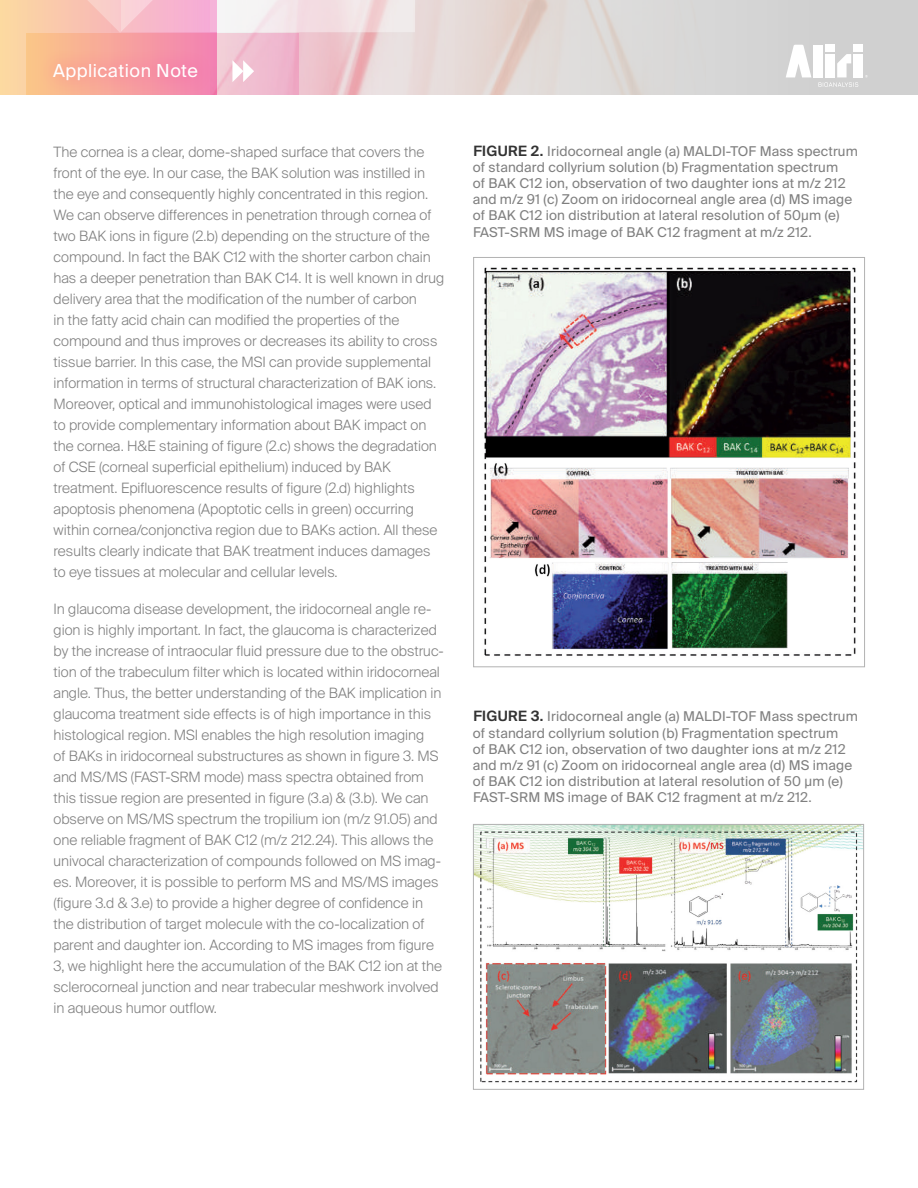
<style>
.page{position:relative;width:918px;height:1188px;background:#fff}
.page>*{position:absolute;margin:0;border:0;box-sizing:border-box;transform-origin:0 0}
.t1{font:18px "Suisse Intl";letter-spacing:.025em;color:#fff}
.t2{font:300 14.25px/21px "Suisse Intl";color:#7f7f7f}
.t3{font:13.5px/16.2px "Suisse Intl";letter-spacing:.01em;color:#7f7f7f}
.s1{font-weight:600;font-size:14.25px;color:#333}
</style>
<div class="page">
<img style="left:230px;top:0;width:688px;height:95px">
<div style="left:0;top:0;width:216px;height:95px;background:#fcd6a3"></div>
<svg style="left:26px;top:33px;width:272px;height:62px"></svg>
<svg style="left:230px;top:0;width:185px;height:32px;fill:#f3e6e9"></svg>
<svg style="left:44px;top:0;width:186px;height:33px"></svg>
<div style="left:854px;top:54px;width:9px;height:23px;background:#fff"></div>
<svg style="left:786px;top:45px;width:25px;height:32px"></svg>
<div style="left:814px;top:45px;width:9px;height:32px;background:#fff"></div>
<svg style="left:818px;top:54px;width:40px;height:33px"></svg>
<div style="left:825px;top:45px;width:10px;height:7px;background:#fff"></div>
<div style="left:854px;top:45px;width:9px;height:7px;background:#fff"></div>
<div style="left:37px;top:47px;width:177px;height:49px;background:#ff008c;opacity:.38"></div>
<svg style="left:232px;top:60px;width:22px;height:22px"></svg>
<img style="left:484px;top:267px;width:372px;height:389px">
<img style="left:475px;top:826px;width:387px;height:257px">
<div style="left:473px;top:824px;width:391px;height:266px;border:1px solid #b2b2b2"></div>
<p class="t1" style="left:53px;top:60px;width:146px">Application Note</p>
<p class="t2" style="left:54px;top:141px;width:392px">The cornea is a clear, dome-shaped surface that covers the front of the eye. In our case, the BAK solution was instilled in the eye and consequently highly concentrated in this region.<br>We can observe differences in penetration through cornea of two BAK ions in figure (2.b) depending on the structure of the compound. In fact the BAK C12 with the shorter carbon chain has a deeper penetration than BAK C14. It is well known in drug delivery area that the modification of the number of carbon<br>in the fatty acid chain can modified the properties of the compound and thus improves or decreases its ability to cross tissue barrier. In this case, the MSI can provide supplemental information in terms of structural characterization of BAK ions.<br>Moreover, optical and immunohistological images were used to provide complementary information about BAK impact on the cornea. H&amp;E staining of figure (2.c) shows the degradation of CSE (corneal superficial epithelium) induced by BAK treatment. Epifluorescence results of figure (2.d) highlights apoptosis phenomena (Apoptotic cells in green) occurring within cornea/conjonctiva region due to BAKs action. All these results clearly indicate that BAK treatment induces damages to eye tissues at molecular and cellular levels.</p>
<p class="t2" style="left:54px;top:598px;width:392px">In glaucoma disease development, the iridocorneal angle re&shy;gion is highly important. In fact, the glaucoma is characterized by the increase of intraocular fluid pressure due to the obstruc&shy;tion of the trabeculum filter which is located within iridocorneal angle. Thus, the better understanding of the BAK implication in glaucoma treatment side effects is of high importance in this histological region. MSI enables the high resolution imaging<br>of BAKs in iridocorneal substructures as shown in figure 3. MS and MS/MS (FAST-SRM mode) mass spectra obtained from this tissue region are presented in figure (3.a) &amp; (3.b). We can observe on MS/MS spectrum the tropilium ion (m/z 91.05) and one reliable fragment of BAK C12 (m/z 212.24). This allows the univocal characterization of compounds followed on MS imag&shy;es. Moreover, it is possible to perform MS and MS/MS images (figure 3.d &amp; 3.e) to provide a higher degree of confidence in the distribution of target molecule with the co-localization of parent and daughter ion. According to MS images from figure 3, we highlight here the accumulation of the BAK C12 ion at the sclerocorneal junction and near trabecular meshwork involved in aqueous humor outflow.</p>
<p class="t3" style="left:473px;top:143px;width:387px"><span class="s1">FIGURE 2.</span> Iridocorneal angle (a) MALDI-TOF Mass spectrum of standard collyrium solution (b) Fragmentation spectrum<br>of BAK C12 ion, observation of two daughter ions at m/z 212 and m/z 91 (c) Zoom on iridocorneal angle area (d) MS image of BAK C12 ion distribution at lateral resolution of 50μm (e)<br>FAST-SRM MS image of BAK C12 fragment at m/z 212.</p>
<p class="t3" style="left:473px;top:709px;width:387px"><span class="s1">FIGURE 3.</span> Iridocorneal angle (a) MALDI-TOF Mass spectrum of standard collyrium solution (b) Fragmentation spectrum<br>of BAK C12 ion, observation of two daughter ions at m/z 212 and m/z 91 (c) Zoom on iridocorneal angle area (d) MS image of BAK C12 ion distribution at lateral resolution of 50 μm (e)<br>FAST-SRM MS image of BAK C12 fragment at m/z 212.</p>
</div>
